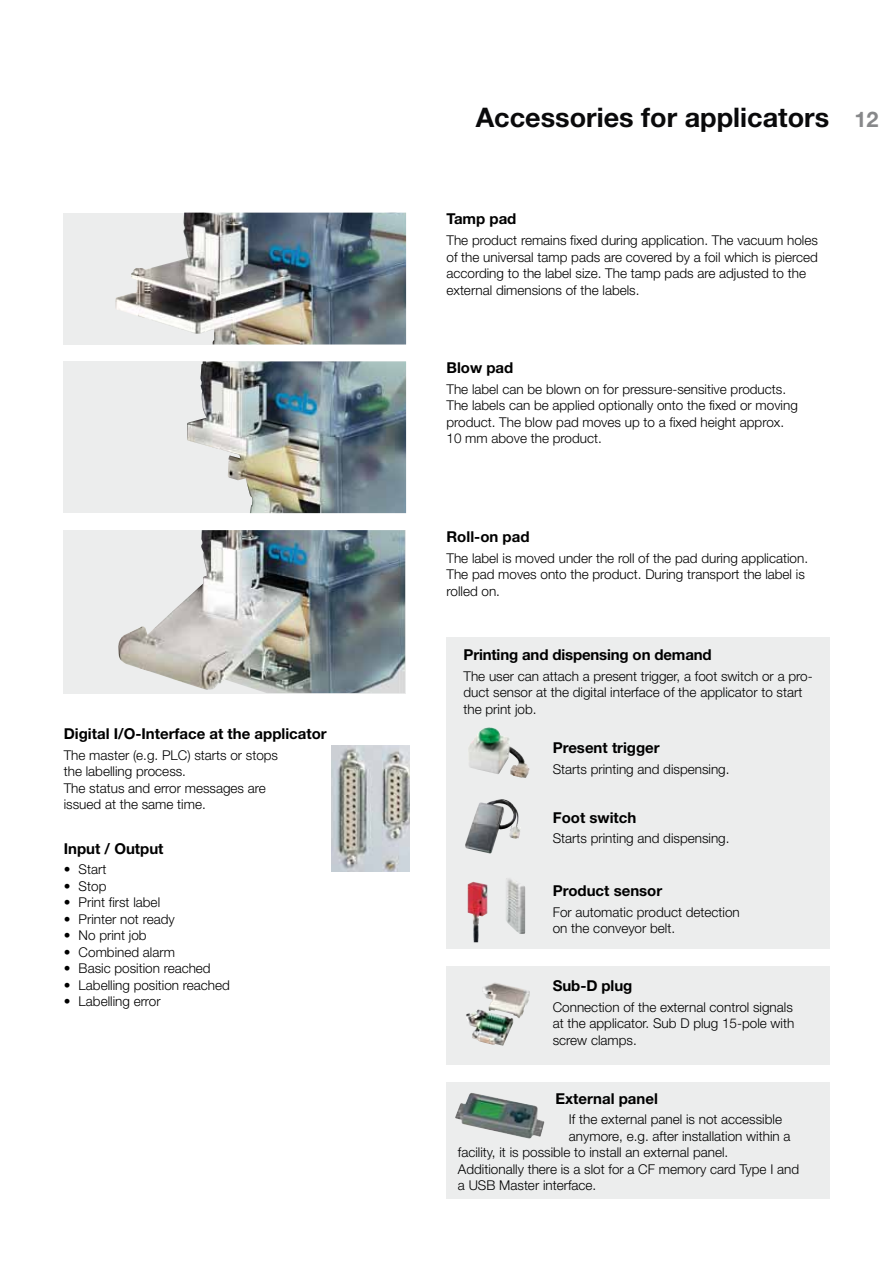
<style>
.page{position:relative;width:893px;height:1263px;background:#fff}
.page>*{position:absolute;margin:0;border:0;box-sizing:border-box;transform-origin:0 0}
.t1{font:700 27px "Helvetica Neue";color:#0a0a0b}
.t2{font:700 15px "Helvetica Neue";color:#000}
.t3{font:300 13.5px/16.5px "Helvetica Neue";color:#000}
.s1{font-size:21.6px;color:#87888a}
</style>
<div class="page">
<div style="left:64px;top:213px;width:342px;height:131px;background:#eceded"></div>
<img style="left:115px;top:213px;width:291px;height:131px">
<div style="left:64px;top:361px;width:342px;height:152px;background:#eceded"></div>
<img style="left:187px;top:361px;width:219px;height:152px">
<div style="left:64px;top:530px;width:342px;height:163px;background:#eceded"></div>
<img style="left:118px;top:530px;width:287px;height:163px">
<img style="left:332px;top:745px;width:77px;height:127px">
<div style="left:446px;top:638px;width:383px;height:561px;background:#eceded"></div>
<div style="left:435px;top:949px;width:402px;height:17px;background:#fff"></div>
<img style="left:466px;top:983px;width:64px;height:63px">
<img style="left:455px;top:1093px;width:90px;height:45px">
<img style="left:468px;top:727px;width:62px;height:51px">
<img style="left:465px;top:799px;width:56px;height:54px">
<img style="left:468px;top:878px;width:57px;height:64px">
<div style="left:435px;top:1066px;width:402px;height:16px;background:#fff"></div>
<p class="t2" style="left:64px;top:724px;width:264px">Digital I/O-Interface at the applicator</p>
<p class="t3" style="left:64px;top:746px;width:216px">The master (e.g. PLC) starts or stops the labelling process.<br>The status and error messages are issued at the same time.</p>
<p class="t2" style="left:64px;top:839px;width:101px">Input / Output</p>
<p class="t3" style="left:64px;top:861px;width:44px">• Start</p>
<p class="t3" style="left:64px;top:878px;width:44px">• Stop</p>
<p class="t3" style="left:64px;top:894px;width:98px">• Print first label</p>
<p class="t3" style="left:64px;top:911px;width:112px">• Printer not ready</p>
<p class="t3" style="left:64px;top:927px;width:84px">• No print job</p>
<p class="t3" style="left:64px;top:944px;width:113px">• Combined alarm</p>
<p class="t3" style="left:64px;top:960px;width:148px">• Basic position reached</p>
<p class="t3" style="left:64px;top:977px;width:168px">• Labelling position reached</p>
<p class="t3" style="left:64px;top:993px;width:98px">• Labelling error</p>
<h1 class="t1" style="left:476px;top:101px;width:404px">Accessories for applicators <span class="s1">123</span></h1>
<p class="t2" style="left:446px;top:210px;width:71px">Tamp pad</p>
<p class="t3" style="left:446px;top:232px;width:373px">The product remains fixed during application. The vacuum holes of the universal tamp pads are covered by a foil which is pierced according to the label size. The tamp pads are adjusted to the external dimensions of the labels.</p>
<p class="t2" style="left:446px;top:359px;width:68px">Blow pad</p>
<p class="t3" style="left:446px;top:381px;width:353px">The label can be blown on for pressure-sensitive products.<br>The labels can be applied optionally onto the fixed or moving product. The blow pad moves up to a fixed height approx.<br>10 mm above the product.</p>
<p class="t2" style="left:446px;top:527px;width:85px">Roll-on pad</p>
<p class="t3" style="left:446px;top:549px;width:363px">The label is moved under the roll of the pad during application.<br>The pad moves onto the product. During transport the label is rolled on.</p>
<p class="t2" style="left:463px;top:645px;width:250px">Printing and dispensing on demand</p>
<p class="t3" style="left:463px;top:667px;width:351px">The user can attach a present trigger, a foot switch or a pro&shy;duct sensor at the digital interface of the applicator to start the print job.</p>
<p class="t2" style="left:553px;top:739px;width:108px">Present trigger</p>
<p class="t3" style="left:553px;top:761px;width:178px">Starts printing and dispensing.</p>
<p class="t2" style="left:553px;top:808px;width:85px">Foot switch</p>
<p class="t3" style="left:553px;top:830px;width:178px">Starts printing and dispensing.</p>
<p class="t2" style="left:553px;top:881px;width:111px">Product sensor</p>
<p class="t3" style="left:553px;top:903px;width:189px">For automatic product detection on the conveyor belt.</p>
<p class="t2" style="left:553px;top:976px;width:81px">Sub-D plug</p>
<p class="t3" style="left:553px;top:998px;width:243px;text-align:justify">Connection of the external control signals at the applicator. Sub D plug 15-pole with screw clamps.</p>
<p class="t2" style="left:555px;top:1089px;width:104px">External panel</p>
<p class="t3" style="left:569px;top:1111px;width:215px">If the external panel is not accessible</p>
<p class="t3" style="left:569px;top:1127px;width:223px">anymore, e.g. after installation within a</p>
<p class="t3" style="left:458px;top:1144px;width:272px">facility, it is possible to install an external panel.</p>
<p class="t3" style="left:458px;top:1160px;width:343px">Additionally there is a slot for a CF memory card Type I and</p>
<p class="t3" style="left:458px;top:1177px;width:140px">a USB Master interface.</p>
</div>
